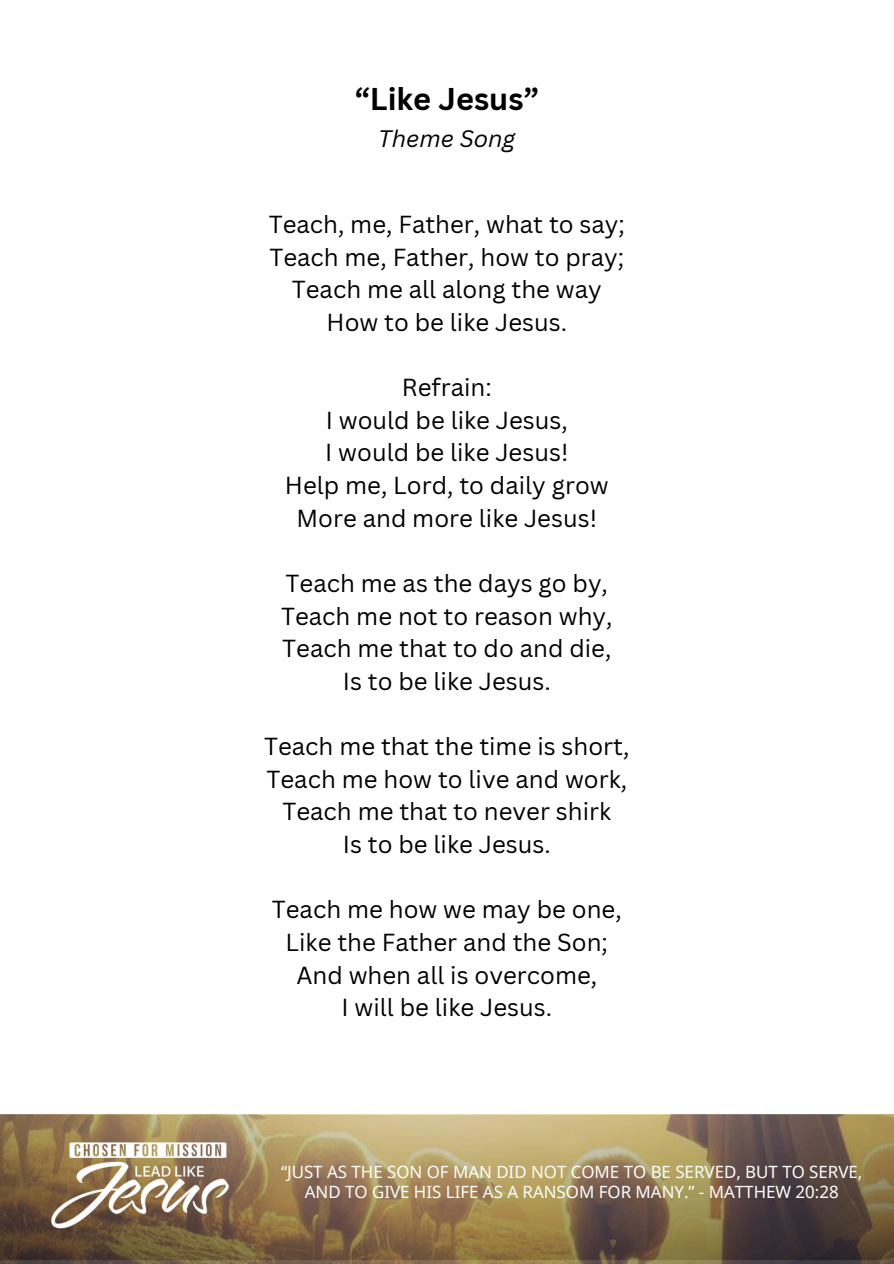
<style>
.page{position:relative;width:894px;height:1264px;background:#fff}
.page>*{position:absolute;margin:0;border:0;box-sizing:border-box;transform-origin:0 0}
.t1{font:700 30.75px "Canva Sans";color:#000}
.t2{font:24px/32.7px "Canva Sans";color:#000;text-align:center}
.t3{font:italic 23.25px "Canva Sans";color:#000}
.t4{font:16.8px "Noto Sans";color:#fff}
</style>
<div class="page">
<img style="left:1px;top:1114px;width:892px;height:149px">
<img style="left:41px;top:1128px;width:200px;height:108px">
<p class="t1" style="left:354px;top:78px;width:186px">“Like Jesus”</p>
<h2 class="t3" style="left:378px;top:122px;width:139px">Theme Song</h2>
<h2 class="t2" style="left:268px;top:207px;width:357px">Teach, me, Father, what to say;<br>Teach me, Father, how to pray;<br>Teach me all along the way<br>How to be like Jesus.</h2>
<h2 class="t2" style="left:285px;top:370px;width:325px">Refrain:<br>I would be like Jesus,<br>I would be like Jesus!<br>Help me, Lord, to daily grow<br>More and more like Jesus!</h2>
<h2 class="t2" style="left:281px;top:566px;width:333px">Teach me as the days go by,<br>Teach me not to reason why,<br>Teach me that to do and die,<br>Is to be like Jesus.</h2>
<p class="t2" style="left:264px;top:729px;width:367px">Teach me that the time is short,<br>Teach me how to live and work,<br>Teach me that to never shirk<br>Is to be like Jesus.</p>
<p class="t2" style="left:272px;top:892px;width:351px">Teach me how we may be one,<br>Like the Father and the Son;<br>And when all is overcome,<br>I will be like Jesus.</p>
<h2 class="t4" style="left:281px;top:1159px;width:582px">“JUST AS THE SON OF MAN DID NOT COME TO BE SERVED, BUT TO SERVE,</h2>
<h2 class="t4" style="left:305px;top:1180px;width:535px">AND TO GIVE HIS LIFE AS A RANSOM FOR MANY.” - MATTHEW 20:28</h2>
</div>
